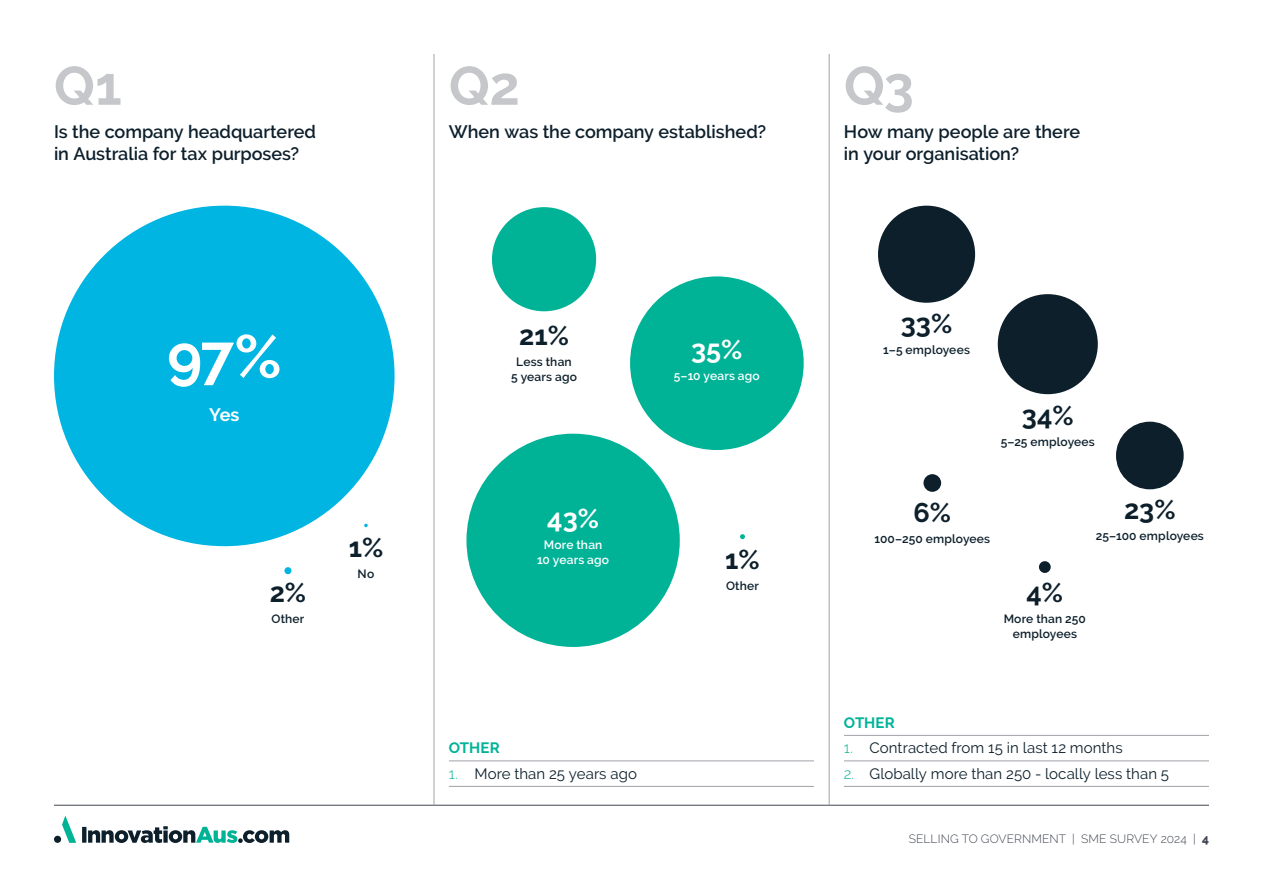
<style>
.page{position:relative;width:1263px;height:893px;background:#fff}
.page>*{position:absolute;margin:0;border:0;box-sizing:border-box;transform-origin:0 0}
.t1{font:700 60px "Raleway";color:#fff}
.t2{font:700 54px "Raleway";color:#c6c7cb}
.t3{font:700 27px "Raleway";color:#0c1f2b}
.t4{font:700 27px "Raleway";color:#fff}
.t5{font:600 18px/21.6px "Raleway";color:#0c1f2b}
.t6{font:700 18px "Raleway";color:#fff}
.t7{font:15px "Raleway";letter-spacing:.005em;color:#0c1f2b}
.t8{font:700 15px "Raleway";letter-spacing:.005em;color:#00b397}
.t9{font:600 12px/15px "Raleway";letter-spacing:.015em;color:#0c1f2b;text-align:center}
.t10{font:300 12px "Raleway";letter-spacing:.01em;color:#404651}
.t11{font:600 12px/15px "Raleway";letter-spacing:.015em;color:#fff;text-align:center}
.s1{font-weight:300;color:#00b397}
.s2{font-weight:800}
</style>
<div class="page">
<hr style="left:54px;top:805px;width:1155px;height:1px;background:#404651">
<svg style="left:62px;top:815px;width:14px;height:28px"></svg>
<svg style="left:82px;top:826px;width:207px;height:17px"></svg>
<div style="left:54px;top:836px;width:7px;height:7px;background:#0c1f2b;border-radius:50%"></div>
<div style="left:54px;top:206px;width:341px;height:340px;background:#00b5e2;border-radius:50%"></div>
<svg style="left:364px;top:524px;width:4px;height:3px"></svg>
<div style="left:284px;top:567px;width:7px;height:7px;background:#00b5e2;border-radius:50%"></div>
<hr style="left:434px;top:54px;width:1px;height:751px;background:#a0a2a8">
<hr style="left:829px;top:54px;width:1px;height:751px;background:#a0a2a8">
<hr style="left:449px;top:761px;width:365px;height:1px;background:#a0a2a8">
<hr style="left:449px;top:786px;width:365px;height:1px;background:#a0a2a8">
<div style="left:492px;top:207px;width:104px;height:104px;background:#00b397;border-radius:50%"></div>
<div style="left:630px;top:276px;width:174px;height:174px;background:#00b397;border-radius:50%"></div>
<div style="left:466px;top:434px;width:214px;height:213px;background:#00b397;border-radius:50%"></div>
<svg style="left:740px;top:534px;width:5px;height:5px"></svg>
<hr style="left:844px;top:735px;width:365px;height:1px;background:#a0a2a8">
<hr style="left:844px;top:761px;width:365px;height:1px;background:#a0a2a8">
<hr style="left:844px;top:786px;width:365px;height:1px;background:#a0a2a8">
<div style="left:878px;top:206px;width:97px;height:97px;background:#0c1f2b;border-radius:50%"></div>
<div style="left:998px;top:294px;width:100px;height:100px;background:#0c1f2b;border-radius:50%"></div>
<div style="left:1116px;top:422px;width:68px;height:67px;background:#0c1f2b;border-radius:50%"></div>
<div style="left:1039px;top:561px;width:12px;height:12px;background:#0c1f2b;border-radius:50%"></div>
<div style="left:923px;top:474px;width:18px;height:18px;background:#0c1f2b;border-radius:50%"></div>
<h2 class="t2" style="left:54px;top:55px;width:69px">Q1</h2>
<p class="t5" style="left:54px;top:121px;width:264px">Is the company headquartered in Australia for tax purposes?</p>
<h1 class="t1" style="left:167px;top:322px;width:116px">97%</h1>
<p class="t6" style="left:209px;top:404px;width:32px">Yes</p>
<h3 class="t3" style="left:270px;top:577px;width:38px">2%</h3>
<p class="t9" style="left:271px;top:611px;width:34px">Other</p>
<h3 class="t3" style="left:349px;top:532px;width:36px">1%</h3>
<p class="t9" style="left:358px;top:566px;width:18px">No</p>
<h2 class="t2" style="left:449px;top:55px;width:72px">Q2</h2>
<p class="t5" style="left:449px;top:121px;width:319px">When was the company established?</p>
<h3 class="t3" style="left:519px;top:320px;width:51px">21%</h3>
<p class="t9" style="left:511px;top:354px;width:67px">Less than<br>5 years ago</p>
<h3 class="t4" style="left:691px;top:334px;width:53px">35%</h3>
<p class="t11" style="left:674px;top:368px;width:87px">5–10 years ago</p>
<h3 class="t4" style="left:547px;top:503px;width:53px">43%</h3>
<p class="t11" style="left:537px;top:537px;width:74px">More than<br>10 years ago</p>
<h3 class="t3" style="left:725px;top:544px;width:36px">1%</h3>
<p class="t9" style="left:726px;top:578px;width:34px">Other</p>
<p class="t8" style="left:449px;top:739px;width:52px">OTHER</p>
<p class="t7" style="left:449px;top:765px;width:190px"><span class="s1">1.</span> More than 25 years ago</p>
<h2 class="t2" style="left:844px;top:55px;width:71px">Q3</h2>
<p class="t5" style="left:844px;top:121px;width:238px">How many people are there in your organisation?</p>
<h3 class="t3" style="left:901px;top:308px;width:53px">33%</h3>
<p class="t9" style="left:883px;top:342px;width:88px">1–5 employees</p>
<h3 class="t3" style="left:1022px;top:400px;width:53px">34%</h3>
<p class="t9" style="left:1001px;top:434px;width:96px">5–25 employees</p>
<h3 class="t3" style="left:913px;top:497px;width:39px">6%</h3>
<p class="t9" style="left:874px;top:532px;width:117px">100–250 employees</p>
<h3 class="t3" style="left:1124px;top:494px;width:53px">23%</h3>
<p class="t9" style="left:1096px;top:528px;width:110px">25–100 employees</p>
<h3 class="t3" style="left:1026px;top:577px;width:38px">4%</h3>
<p class="t9" style="left:1004px;top:612px;width:84px">More than 250 employees</p>
<p class="t8" style="left:844px;top:714px;width:52px">OTHER</p>
<p class="t7" style="left:844px;top:739px;width:280px"><span class="s1">1.</span> Contracted from 15 in last 12 months</p>
<p class="t7" style="left:844px;top:765px;width:327px"><span class="s1">2.</span> Globally more than 250 - locally less than 5</p>
<p class="t10" style="left:909px;top:831px;width:302px">SELLING TO GOVERNMENT | SME SURVEY 2024 | <span class="s2">4</span></p>
</div>
